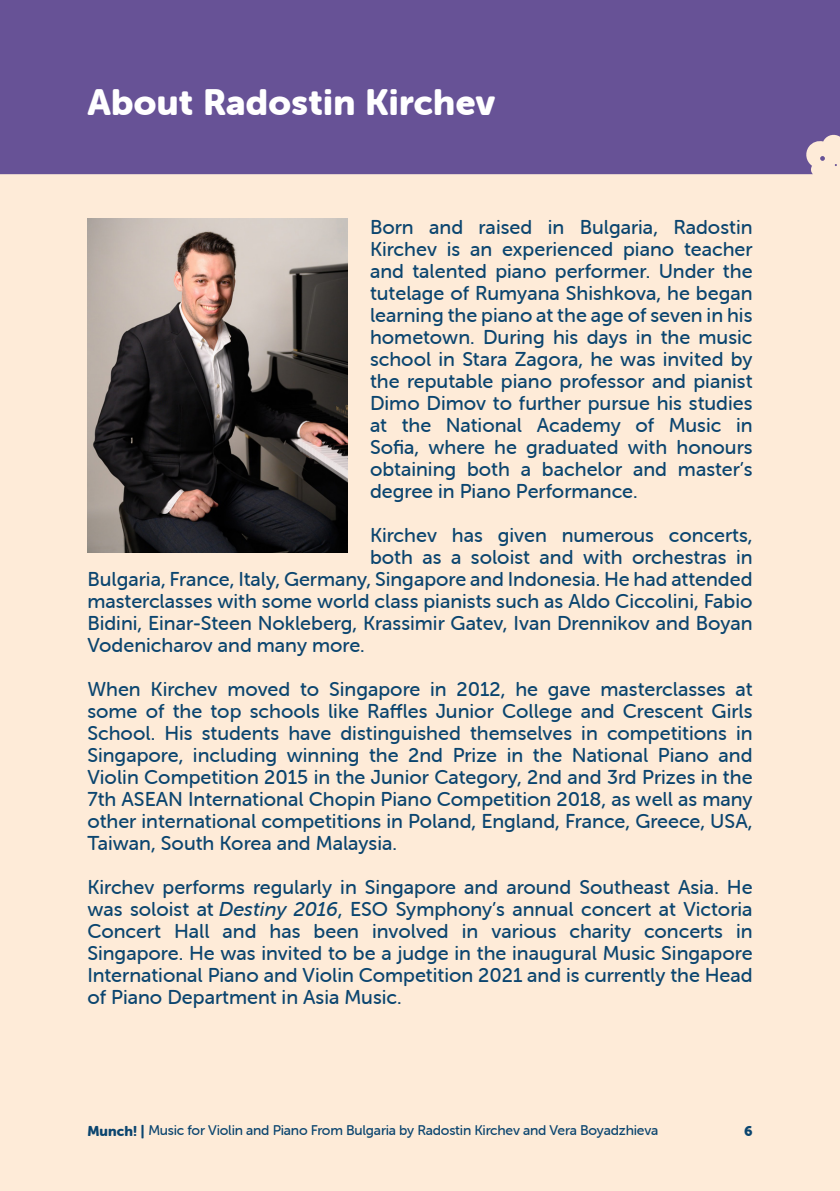
<style>
.page{position:relative;width:840px;height:1191px;background:#fff}
.page>*{position:absolute;margin:0;border:0;box-sizing:border-box;transform-origin:0 0}
.t1{font:36px "Museo Sans Rounded 900";letter-spacing:.01em;color:#fff}
.t2{font:20px/22px "Museo Sans Rounded 500";color:#0b456f;text-align:justify}
.t3{font:14px "Museo Sans Rounded 500";letter-spacing:-.015em;color:#0b456f}
.t4{font:14px "Museo Sans Rounded 900";color:#0b456f}
.s1{font-style:italic}
.s2{font-family:"Museo Sans Rounded 900"}
</style>
<div class="page">
<div style="left:0;top:0;width:839px;height:1191px;background:#feebd8"></div>
<div style="left:0;top:0;width:839px;height:174px;background:#675296"></div>
<svg style="left:819px;top:156px;width:5px;height:5px"></svg>
<img style="left:87px;top:219px;width:260px;height:333px">
<p class="t1" style="left:87px;top:82px;width:409px">About Radostin Kirchev</p>
<p class="t2" style="left:370px;top:216px;width:384px">Born and raised in Bulgaria, Radostin Kirchev is an experienced piano teacher and talented piano performer. Under the tutelage of Rumyana Shishkova, he began learning the piano at the age of seven in his hometown. During his days in the music school in Stara Zagora, he was invited by the reputable piano professor and pianist Dimo Dimov to further pursue his studies at the National Academy of Music in Sofia, where he graduated with honours obtaining both a bachelor and master’s degree in Piano Performance.</p>
<p class="t2" style="left:370px;top:524px;width:384px">Kirchev has given numerous concerts,</p>
<p class="t2" style="left:370px;top:546px;width:384px">both as a soloist and with orchestras in</p>
<p class="t2" style="left:87px;top:568px;width:666px">Bulgaria, France, Italy, Germany, Singapore and Indonesia. He had attended</p>
<p class="t2" style="left:87px;top:590px;width:666px">masterclasses with some world class pianists such as Aldo Ciccolini, Fabio</p>
<p class="t2" style="left:87px;top:612px;width:666px">Bidini, Einar-Steen Nokleberg, Krassimir Gatev, Ivan Drennikov and Boyan</p>
<p class="t2" style="left:87px;top:634px;width:279px">Vodenicharov and many more.</p>
<p class="t2" style="left:87px;top:678px;width:666px">When Kirchev moved to Singapore in 2012, he gave masterclasses at some of the top schools like Raffles Junior College and Crescent Girls School. His students have distinguished themselves in competitions in Singapore, including winning the 2nd Prize in the National Piano and Violin Competition 2015 in the Junior Category, 2nd and 3rd Prizes in the 7th ASEAN International Chopin Piano Competition 2018, as well as many other international competitions in Poland, England, France, Greece, USA, Taiwan, South Korea and Malaysia.</p>
<p class="t2" style="left:87px;top:876px;width:666px">Kirchev performs regularly in Singapore and around Southeast Asia. He was soloist at <span class="s1">Destiny 2016</span>, ESO Symphony’s annual concert at Victoria Concert Hall and has been involved in various charity concerts in Singapore. He was invited to be a judge in the inaugural Music Singapore International Piano and Violin Competition 2021 and is currently the Head of Piano Department in Asia Music.</p>
<p class="t3" style="left:87px;top:1122px;width:572px"><span class="s2">Munch! |</span> Music for Violin and Piano From Bulgaria by Radostin Kirchev and Vera Boyadzhieva</p>
<p class="t4" style="left:743px;top:1122px;width:10px">6</p>
</div>
